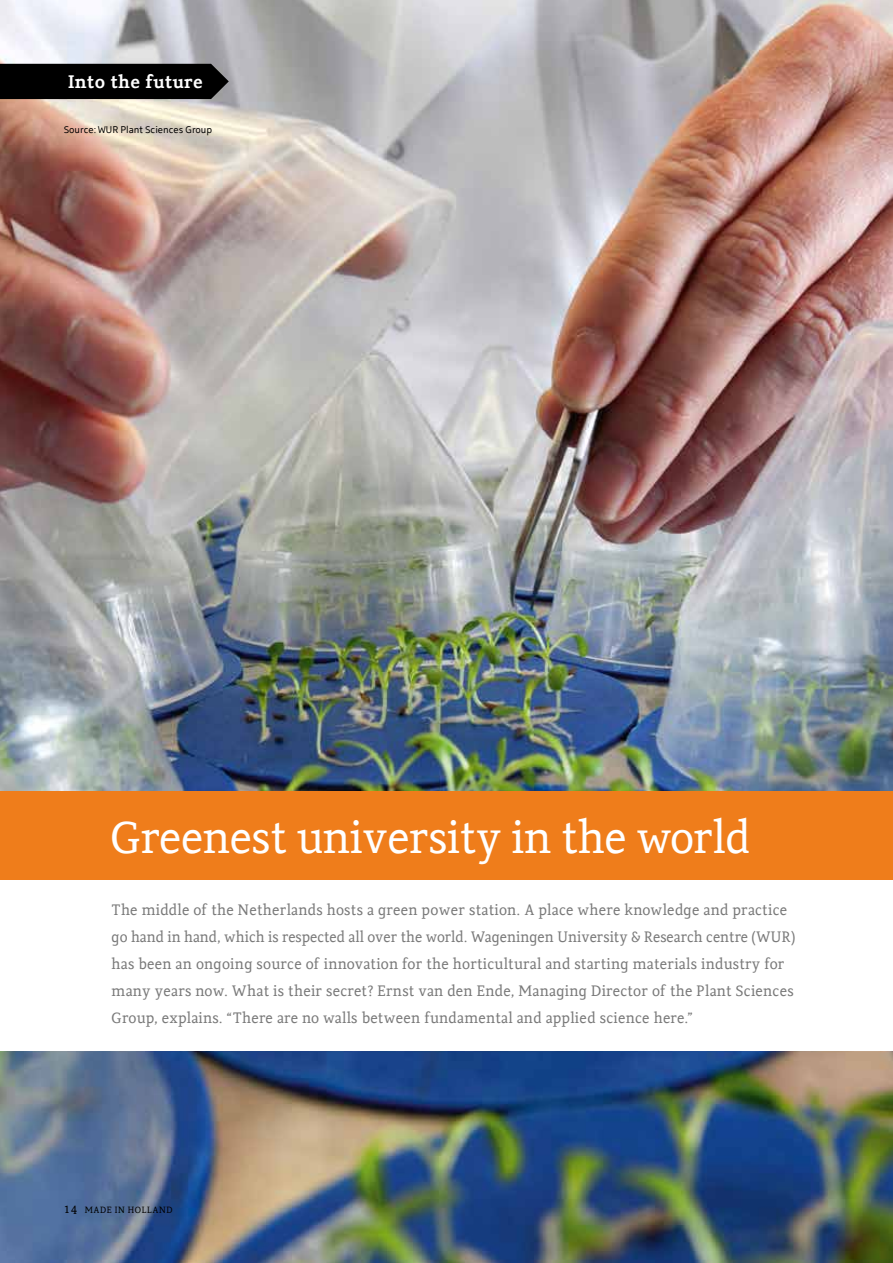
<style>
.page{position:relative;width:893px;height:1263px;background:#fff}
.page>*{position:absolute;margin:0;border:0;box-sizing:border-box;transform-origin:0 0}
.t1{font:45px "Holland Serif";letter-spacing:-.02em;color:#fff}
.t2{font:700 18px "Holland Serif";color:#fff}
.t3{font:15px/27px "Holland Serif";letter-spacing:.005em;color:#797979}
.t4{font:9.75px "Holland Sans";letter-spacing:-.01em;color:#000}
.t5{font:9px "Holland Serif";letter-spacing:.04em;color:#000}
.s1{font-size:12px}
</style>
<div class="page">
<img style="left:0;top:0;width:893px;height:1263px">
<div style="left:0;top:64px;width:229px;height:35px;background:#000"></div>
<div style="left:0;top:791px;width:893px;height:260px;background:#fff"></div>
<div style="left:0;top:791px;width:893px;height:89px;background:#ef7d1b"></div>
<p class="t2" style="left:68px;top:66px;width:136px">Into the future</p>
<p class="t4" style="left:64px;top:122px;width:150px">Source: WUR Plant Sciences Group</p>
<h1 class="t1" style="left:111px;top:802px;width:642px">Greenest university in the world</h1>
<p class="t3" style="left:112px;top:895px;width:685px">The middle of the Netherlands hosts a green power station. A place where knowledge and practice go hand in hand, which is respected all over the world. Wageningen University &amp; Research centre (WUR) has been an ongoing source of innovation for the horticultural and starting materials industry for many years now. What is their secret? Ernst van den Ende, Managing Director of the Plant Sciences Group, explains. “There are no walls between fundamental and applied science here.”</p>
<p class="t5" style="left:64px;top:1202px;width:110px"><span class="s1">14</span> MADE IN HOLLAND</p>
</div>
